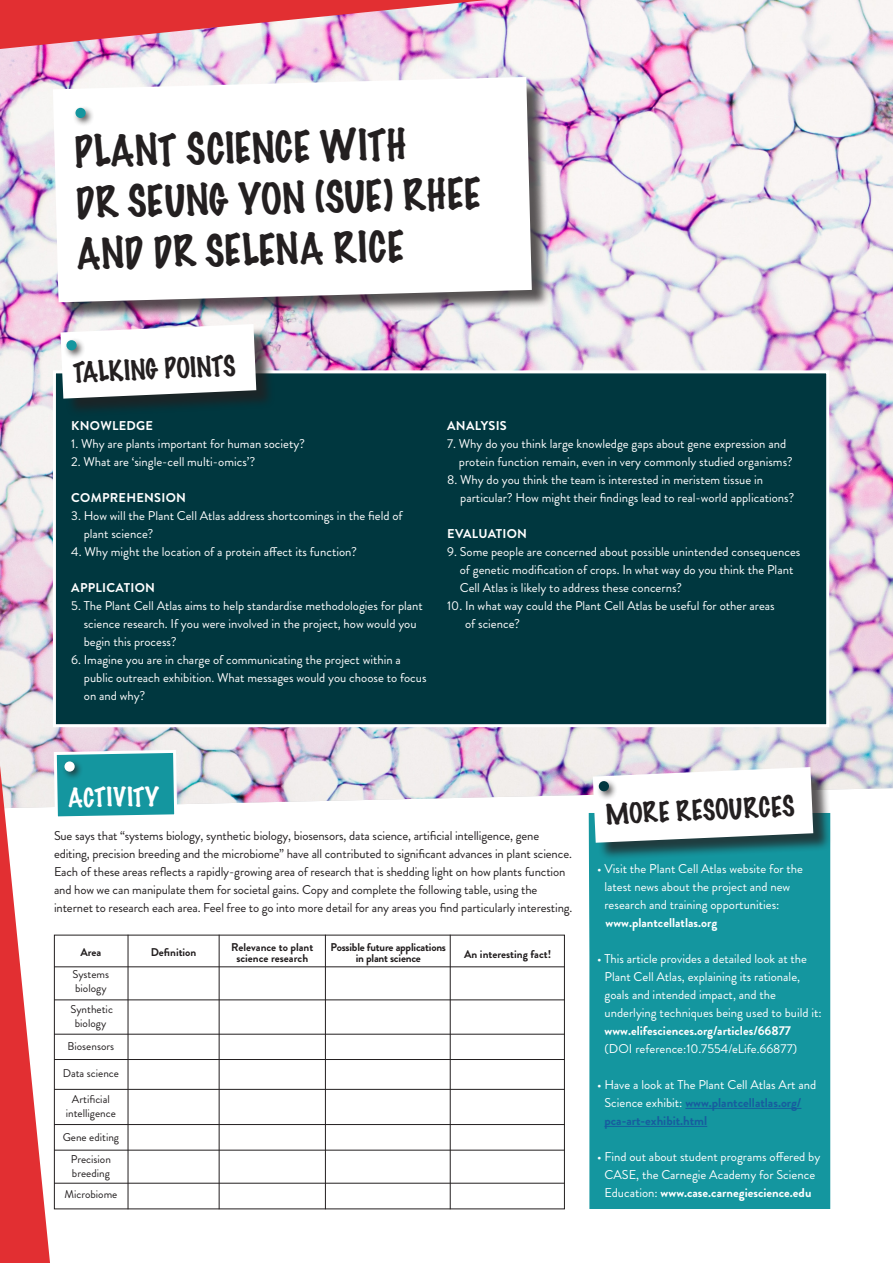
<style>
.page{position:relative;width:893px;height:1263px;background:#fff}
.page>*{position:absolute;margin:0;border:0;box-sizing:border-box;transform-origin:0 0}
.t1{font:100 39px "Marker Felt";color:#231f20}
.t2{font:100 25.5px "Marker Felt";color:#231f20}
.t3{font:100 24px "Marker Felt";color:#fff}
.t4{font:12.75px/18px "Brandon Grotesque";color:#fff}
.t5{font:12.75px/18px "Brandon Grotesque";letter-spacing:-.01em;color:#231f20}
.t6{font:700 12.75px "Brandon Grotesque";letter-spacing:.02em;color:#fff}
.t7{font:700 12.75px "Brandon Grotesque";color:#fff}
.t8{font:11.25px/13.5px "Brandon Grotesque";color:#231f20}
.t9{font:700 11.25px/10.5px "Brandon Grotesque";letter-spacing:-.005em;color:#231f20;text-align:center}
.s1{font-weight:700}
.s2{font-weight:700;color:#175d9e}
</style>
<div class="page">
<img style="left:0;top:0;width:893px;height:805px">
<img style="left:0;top:0;width:487px;height:49px">
<div style="left:53px;top:370px;width:776px;height:357px;background:#00373f;border:3px solid #fff"></div>
<div style="left:63px;top:327px;width:212px;height:90px;background:#231f20;opacity:.75"></div>
<svg style="left:60px;top:324px;width:196px;height:75px"></svg>
<div style="left:64px;top:337px;width:22px;height:22px;background:#231f20;opacity:.75"></div>
<div style="left:66px;top:340px;width:11px;height:10px;background:#14969f;border-radius:50%"></div>
<div style="left:589px;top:813px;width:241px;height:396px;background:#14969f"></div>
<hr style="left:685px;top:1108px;width:116px;height:1px;background:#175d9e">
<hr style="left:604px;top:1126px;width:103px;height:1px;background:#175d9e">
<div style="left:596px;top:770px;width:236px;height:91px;background:#231f20;opacity:.75"></div>
<svg style="left:593px;top:767px;width:220px;height:76px"></svg>
<div style="left:596px;top:778px;width:22px;height:22px;background:#231f20;opacity:.75"></div>
<div style="left:599px;top:781px;width:10px;height:10px;background:#00373f;border-radius:50%"></div>
<div style="left:55px;top:79px;width:495px;height:242px;background:#231f20;opacity:.75"></div>
<svg style="left:53px;top:77px;width:479px;height:225px"></svg>
<div style="left:73px;top:105px;width:22px;height:22px;background:#231f20;opacity:.75"></div>
<div style="left:75px;top:108px;width:11px;height:10px;background:#14969f;border-radius:50%"></div>
<svg style="left:0;top:748px;width:179px;height:515px"></svg>
<div style="left:62px;top:758px;width:22px;height:23px;background:#231f20;opacity:.75"></div>
<div style="left:64px;top:761px;width:11px;height:11px;background:#fff;border-radius:50%"></div>
<div style="left:54px;top:935px;width:511px;height:274px;border:1px solid #231f20"></div>
<hr style="left:54px;top:966px;width:511px;height:1px;background:#231f20">
<hr style="left:54px;top:999px;width:511px;height:1px;background:#231f20">
<hr style="left:54px;top:1059px;width:511px;height:1px;background:#231f20">
<hr style="left:54px;top:1034px;width:511px;height:1px;background:#231f20">
<hr style="left:54px;top:1089px;width:511px;height:1px;background:#231f20">
<hr style="left:54px;top:1124px;width:511px;height:1px;background:#231f20">
<hr style="left:54px;top:1150px;width:511px;height:1px;background:#231f20">
<hr style="left:54px;top:1183px;width:511px;height:1px;background:#231f20">
<hr style="left:128px;top:935px;width:1px;height:274px;background:#231f20">
<hr style="left:219px;top:935px;width:1px;height:274px;background:#231f20">
<hr style="left:325px;top:935px;width:1px;height:274px;background:#231f20">
<hr style="left:450px;top:935px;width:1px;height:274px;background:#231f20">
<p class="t1" style="left:74px;top:120px;width:333px;rotate:-1deg">PLANT SCIENCE WITH</p>
<p class="t1" style="left:75px;top:171px;width:407px;rotate:-1deg">DR SEUNG YON (SUE) RHEE</p>
<p class="t1" style="left:76px;top:222px;width:329px;rotate:-1deg">AND DR SELENA RICE</p>
<p class="t2" style="left:72px;top:352px;width:164px;rotate:-2deg">TALKING POINTS</p>
<p class="t6" style="left:71px;top:416px;width:83px">KNOWLEDGE</p>
<p class="t4" style="left:71px;top:434px;width:235px">1. Why are plants important for human society?</p>
<p class="t4" style="left:71px;top:452px;width:185px">2. What are ‘single-cell multi-omics’?</p>
<p class="t6" style="left:71px;top:488px;width:116px">COMPREHENSION</p>
<p class="t4" style="left:84px;top:506px;width:320px;text-indent:-12px">3. How will the Plant Cell Atlas address shortcomings in the field of plant science?</p>
<p class="t4" style="left:71px;top:542px;width:287px">4. Why might the location of a protein affect its function?</p>
<p class="t6" style="left:71px;top:578px;width:85px">APPLICATION</p>
<p class="t4" style="left:84px;top:596px;width:341px;text-indent:-13px">5. The Plant Cell Atlas aims to help standardise methodologies for plant science research. If you were involved in the project, how would you begin this process?</p>
<p class="t4" style="left:84px;top:650px;width:344px;text-indent:-13px">6. Imagine you are in charge of communicating the project within a public outreach exhibition. What messages would you choose to focus on and why?</p>
<p class="t6" style="left:447px;top:416px;width:61px">ANALYSIS</p>
<p class="t4" style="left:459px;top:434px;width:335px;text-indent:-12px">7. Why do you think large knowledge gaps about gene expression and protein function remain, even in very commonly studied organisms?</p>
<p class="t4" style="left:460px;top:470px;width:336px;text-indent:-13px">8. Why do you think the team is interested in meristem tissue in particular? How might their findings lead to real-world applications?</p>
<p class="t6" style="left:447px;top:524px;width:81px">EVALUATION</p>
<p class="t4" style="left:460px;top:542px;width:342px;text-indent:-13px">9. Some people are concerned about possible unintended consequences of genetic modification of crops. In what way do you think the Plant<br>Cell Atlas is likely to address these concerns?</p>
<p class="t4" style="left:465px;top:596px;width:311px;text-indent:-18px">10. In what way could the Plant Cell Atlas be useful for other areas of science?</p>
<p class="t3" style="left:68px;top:779px;width:92px;rotate:-1deg">ACTIVITY</p>
<p class="t2" style="left:605px;top:793px;width:191px;rotate:-2deg">MORE RESOURCES</p>
<p class="t5" style="left:54px;top:827px;width:520px">Sue says that “systems biology, synthetic biology, biosensors, data science, artificial intelligence, gene editing, precision breeding and the microbiome” have all contributed to significant advances in plant science.<br>Each of these areas reflects a rapidly-growing area of research that is shedding light on how plants function and how we can manipulate them for societal gains. Copy and complete the following table, using the internet to research each area. Feel free to go into more detail for any areas you find particularly interesting.</p>
<p class="t9" style="left:80px;top:946px;width:23px">Area</p>
<p class="t8" style="left:73px;top:968px;width:38px">Systems biology</p>
<p class="t8" style="left:71px;top:1002px;width:44px;text-align:center">Synthetic biology</p>
<p class="t8" style="left:68px;top:1039px;width:48px">Biosensors</p>
<p class="t8" style="left:63px;top:1066px;width:58px">Data science</p>
<p class="t8" style="left:66px;top:1093px;width:52px;text-align:center">Artificial intelligence</p>
<p class="t8" style="left:63px;top:1130px;width:58px">Gene editing</p>
<p class="t8" style="left:71px;top:1152px;width:42px">Precision breeding</p>
<p class="t8" style="left:64px;top:1188px;width:55px">Microbiome</p>
<p class="t9" style="left:151px;top:946px;width:47px">Definition</p>
<p class="t9" style="left:231px;top:942px;width:83px">Relevance to plant science research</p>
<p class="t9" style="left:331px;top:942px;width:117px">Possible future applications in plant science</p>
<p class="t9" style="left:464px;top:949px;width:88px">An interesting fact!</p>
<p class="t4" style="left:604px;top:860px;width:200px;text-indent:-7px">• Visit the Plant Cell Atlas website for the latest news about the project and new research and training opportunities:</p>
<p class="t7" style="left:606px;top:914px;width:113px">www.plantcellatlas.org</p>
<p class="t4" style="left:605px;top:950px;width:219px;text-indent:-8px">• This article provides a detailed look at the Plant Cell Atlas, explaining its rationale, goals and intended impact, and the underlying techniques being used to build it: <span class="s1">www.elifesciences.org/articles/66877 </span>(DOI reference:10.7554/eLife.66877)</p>
<p class="t4" style="left:604px;top:1076px;width:213px;text-indent:-7px">• Have a look at The Plant Cell Atlas Art and<br>Science exhibit: <span class="s2">www.plantcellatlas.org/ pca-art-exhibit.html</span></p>
<p class="t4" style="left:597px;top:1148px;width:225px;text-align:center">• Find out about student programs offered by<br>CASE, the Carnegie Academy for Science<br>Education: <span class="s1">www.case.carnegiescience.edu</span></p>
</div>
